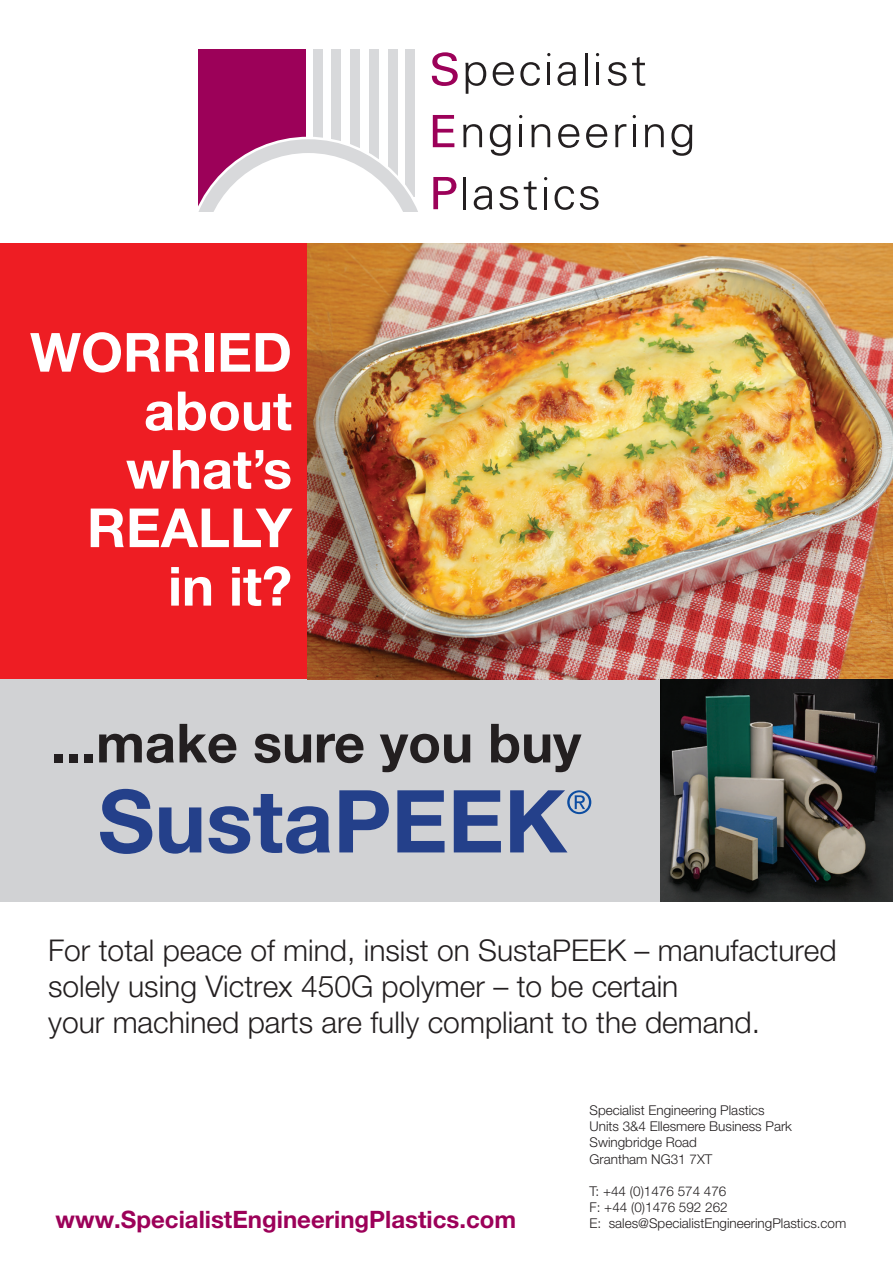
<style>
.page{position:relative;width:893px;height:1263px;background:#fff}
.page>*{position:absolute;margin:0;border:0;box-sizing:border-box;transform-origin:0 0}
.t1{font:700 87px "Helvetica Neue";color:#24408a}
.t2{font:700 54px/58.5px "Helvetica Neue";color:#fff;text-align:right}
.t3{font:700 54px "Helvetica Neue";color:#231f20}
.t4{font:300 30px/36px "Helvetica Neue";color:#231f20}
.t5{font:700 24px "Helvetica Neue";color:#9c0159}
.t6{font:300 13.5px/16.2px "Helvetica Neue";color:#231f20}
</style>
<div class="page">
<div style="left:0;top:670px;width:893px;height:231px;background:#d1d2d4"></div>
<div style="left:0;top:244px;width:622px;height:435px;background:#ee1d23"></div>
<img style="left:308px;top:244px;width:585px;height:435px">
<svg style="left:567px;top:790px;width:24px;height:24px"></svg>
<img style="left:660px;top:679px;width:233px;height:222px">
<div style="left:198px;top:49px;width:107px;height:160px;background:#9c0159"></div>
<div style="left:313px;top:49px;width:10px;height:147px;background:#d8d9db"></div>
<div style="left:332px;top:49px;width:9px;height:147px;background:#d8d9db"></div>
<div style="left:350px;top:49px;width:9px;height:147px;background:#d8d9db"></div>
<div style="left:369px;top:49px;width:10px;height:147px;background:#d8d9db"></div>
<div style="left:388px;top:49px;width:9px;height:147px;background:#d8d9db"></div>
<div style="left:406px;top:49px;width:9px;height:147px;background:#d8d9db"></div>
<svg style="left:198px;top:137px;width:220px;height:74px"></svg>
<svg style="left:433px;top:177px;width:23px;height:32px"></svg>
<hr style="left:464px;top:177px;width:2px;height:32px;background:#231f20">
<svg style="left:474px;top:186px;width:18px;height:24px"></svg>
<svg style="left:499px;top:186px;width:19px;height:24px"></svg>
<svg style="left:524px;top:181px;width:13px;height:29px"></svg>
<svg style="left:555px;top:186px;width:19px;height:24px"></svg>
<svg style="left:580px;top:186px;width:19px;height:24px"></svg>
<svg style="left:433px;top:115px;width:21px;height:32px"></svg>
<svg style="left:463px;top:124px;width:19px;height:23px"></svg>
<svg style="left:490px;top:124px;width:21px;height:32px"></svg>
<svg style="left:531px;top:124px;width:19px;height:23px"></svg>
<svg style="left:558px;top:124px;width:21px;height:24px"></svg>
<svg style="left:586px;top:124px;width:21px;height:24px"></svg>
<svg style="left:615px;top:124px;width:11px;height:23px"></svg>
<svg style="left:645px;top:124px;width:19px;height:23px"></svg>
<svg style="left:671px;top:124px;width:21px;height:32px"></svg>
<svg style="left:465px;top:62px;width:21px;height:32px"></svg>
<svg style="left:493px;top:62px;width:21px;height:24px"></svg>
<svg style="left:520px;top:62px;width:20px;height:24px"></svg>
<svg style="left:557px;top:62px;width:19px;height:24px"></svg>
<hr style="left:585px;top:53px;width:3px;height:32px;background:#231f20">
<svg style="left:608px;top:57px;width:37px;height:29px"></svg>
<hr style="left:547px;top:63px;width:3px;height:22px;background:#231f20">
<hr style="left:596px;top:63px;width:3px;height:22px;background:#231f20">
<hr style="left:519px;top:125px;width:3px;height:22px;background:#231f20">
<hr style="left:633px;top:125px;width:3px;height:22px;background:#231f20">
<hr style="left:544px;top:187px;width:3px;height:22px;background:#231f20">
<svg style="left:432px;top:52px;width:26px;height:34px"></svg>
<h2 class="t2" style="left:30px;top:328px;width:263px">WORRIED about what’s<br>REALLY in it?</h2>
<h2 class="t3" style="left:51px;top:724px;width:532px">...make sure you buy</h2>
<h1 class="t1" style="left:98px;top:790px;width:470px">SustaPEEK</h1>
<h3 class="t4" style="left:48px;top:935px;width:790px">For total peace of mind, insist on SustaPEEK – manufactured solely using Victrex 450G polymer – to be certain<br>your machined parts are fully compliant to the demand.</h3>
<h3 class="t5" style="left:56px;top:1211px;width:462px">www.SpecialistEngineeringPlastics.com</h3>
<p class="t6" style="left:589px;top:1103px;width:204px">Specialist Engineering Plastics<br>Units 3&amp;4 Ellesmere Business Park<br>Swingbridge Road<br>Grantham NG31 7XT</p>
<p class="t6" style="left:589px;top:1184px;width:258px">T: +44 (0)1476 574 476<br>F: +44 (0)1476 592 262<br>E: sales@SpecialistEngineeringPlastics.com</p>
</div>
